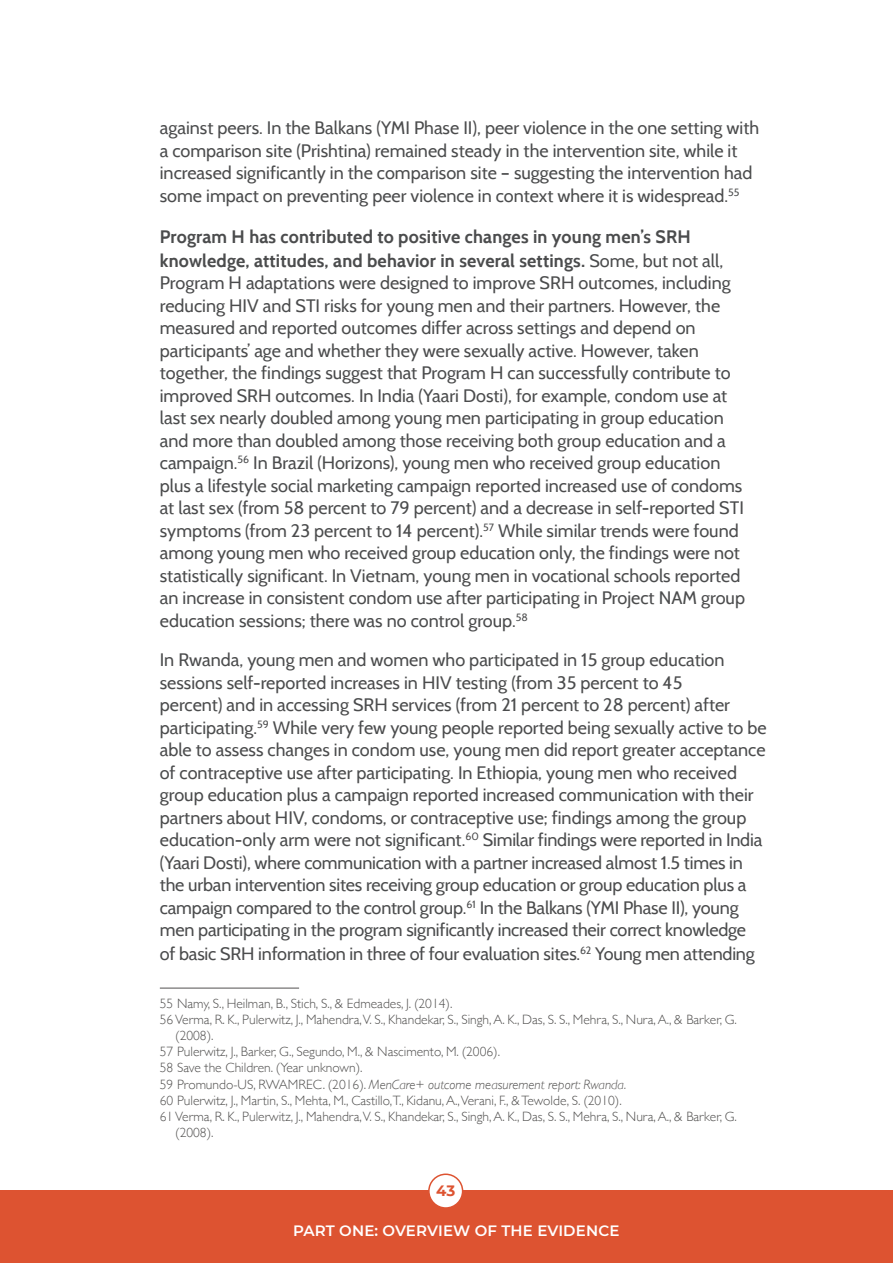
<style>
.page{position:relative;width:893px;height:1263px;background:#fff}
.page>*{position:absolute;margin:0;border:0;box-sizing:border-box;transform-origin:0 0}
.t1{font:18px/22.6px "Cabin";color:#4b4c4d}
.t2{font:600 15px "Montserrat";letter-spacing:.01em;color:#fff}
.t3{font:700 15px "Montserrat";color:#dd5331}
.t4{font:300 13.5px "Gill Sans";color:#525150}
.t5{font:italic 300 13.5px "Gill Sans";color:#525150}
.s1{font-weight:700}
.s2{font-style:normal}
</style>
<div class="page">
<div style="left:0;top:1190px;width:893px;height:73px;background:#dd5331"></div>
<div style="left:429px;top:1174px;width:34px;height:34px;background:#fff;border-radius:50%"></div>
<div style="left:428px;top:1173px;width:35px;height:36px;border:2px solid #dd5331;border-radius:50%"></div>
<hr style="left:160px;top:988px;width:139px;height:1px;background:#525150">
<p class="t1" style="left:160px;top:117px;width:601px">against peers. In the Balkans (YMI Phase II), peer violence in the one setting with a comparison site (Prishtina) remained steady in the intervention site, while it increased significantly in the comparison site – suggesting the intervention had some impact on preventing peer violence in context where it is widespread.<sup>55</sup></p>
<p class="t1" style="left:160px;top:225px;width:587px"><span class="s1">Program H has contributed to positive changes in young men’s SRH knowledge, attitudes, and behavior in several settings.</span> Some, but not all, Program H adaptations were designed to improve SRH outcomes, including reducing HIV and STI risks for young men and their partners. However, the measured and reported outcomes differ across settings and depend on participants’ age and whether they were sexually active. However, taken together, the findings suggest that Program H can successfully contribute to improved SRH outcomes. In India (Yaari Dosti), for example, condom use at last sex nearly doubled among young men participating in group education and more than doubled among those receiving both group education and a campaign.<sup>56</sup> In Brazil (Horizons), young men who received group education plus a lifestyle social marketing campaign reported increased use of condoms at last sex (from 58 percent to 79 percent) and a decrease in self-reported STI symptoms (from 23 percent to 14 percent).<sup>57</sup> While similar trends were found among young men who received group education only, the findings were not statistically significant. In Vietnam, young men in vocational schools reported an increase in consistent condom use after participating in Project NAM group education sessions; there was no control group.<sup>58</sup></p>
<p class="t1" style="left:160px;top:649px;width:608px">In Rwanda, young men and women who participated in 15 group education sessions self-reported increases in HIV testing (from 35 percent to 45<br>percent) and in accessing SRH services (from 21 percent to 28 percent) after participating.<sup>59</sup> While very few young people reported being sexually active to be able to assess changes in condom use, young men did report greater acceptance of contraceptive use after participating. In Ethiopia, young men who received group education plus a campaign reported increased communication with their partners about HIV, condoms, or contraceptive use; findings among the group education-only arm were not significant.<sup>60</sup> Similar findings were reported in India (Yaari Dosti), where communication with a partner increased almost 1.5 times in the urban intervention sites receiving group education or group education plus a campaign compared to the control group.<sup>61</sup> In the Balkans (YMI Phase II), young men participating in the program significantly increased their correct knowledge<br>of basic SRH information in three of four evaluation sites.<sup>62</sup> Young men attending</p>
<p class="t4" style="left:160px;top:992px;width:294px">55 Namy, S., Heilman, B., Stich, S., &amp; Edmeades, J. (2014).</p>
<p class="t4" style="left:160px;top:1009px;width:578px">56 Verma, R. K., Pulerwitz, J., Mahendra,V. S., Khandekar, S., Singh, A. K., Das, S. S., Mehra, S., Nura, A., &amp; Barker, G.</p>
<p class="t4" style="left:175px;top:1025px;width:40px">(2008).</p>
<p class="t4" style="left:160px;top:1041px;width:342px">57 Pulerwitz, J., Barker, G., Segundo, M., &amp; Nascimento, M. (2006).</p>
<p class="t4" style="left:160px;top:1057px;width:204px">58 Save the Children. (Year unknown).</p>
<p class="t5" style="left:160px;top:1076px;width:468px"><span class="s2">59 Promundo-US, RWAMREC. (2016).</span> MenCare+ outcome measurement report: Rwanda.</p>
<p class="t4" style="left:160px;top:1090px;width:463px">60 Pulerwitz, J., Martin, S., Mehta, M., Castillo,T., Kidanu, A.,Verani, F., &amp; Tewolde, S. (2010).</p>
<p class="t4" style="left:160px;top:1106px;width:578px">61 Verma, R. K., Pulerwitz, J., Mahendra,V. S., Khandekar, S., Singh, A. K., Das, S. S., Mehra, S., Nura, A., &amp; Barker, G.</p>
<p class="t4" style="left:175px;top:1122px;width:40px">(2008).</p>
<p class="t3" style="left:436px;top:1180px;width:21px">43</p>
<p class="t2" style="left:293px;top:1220px;width:328px">PART ONE: OVERVIEW OF THE EVIDENCE</p>
</div>
